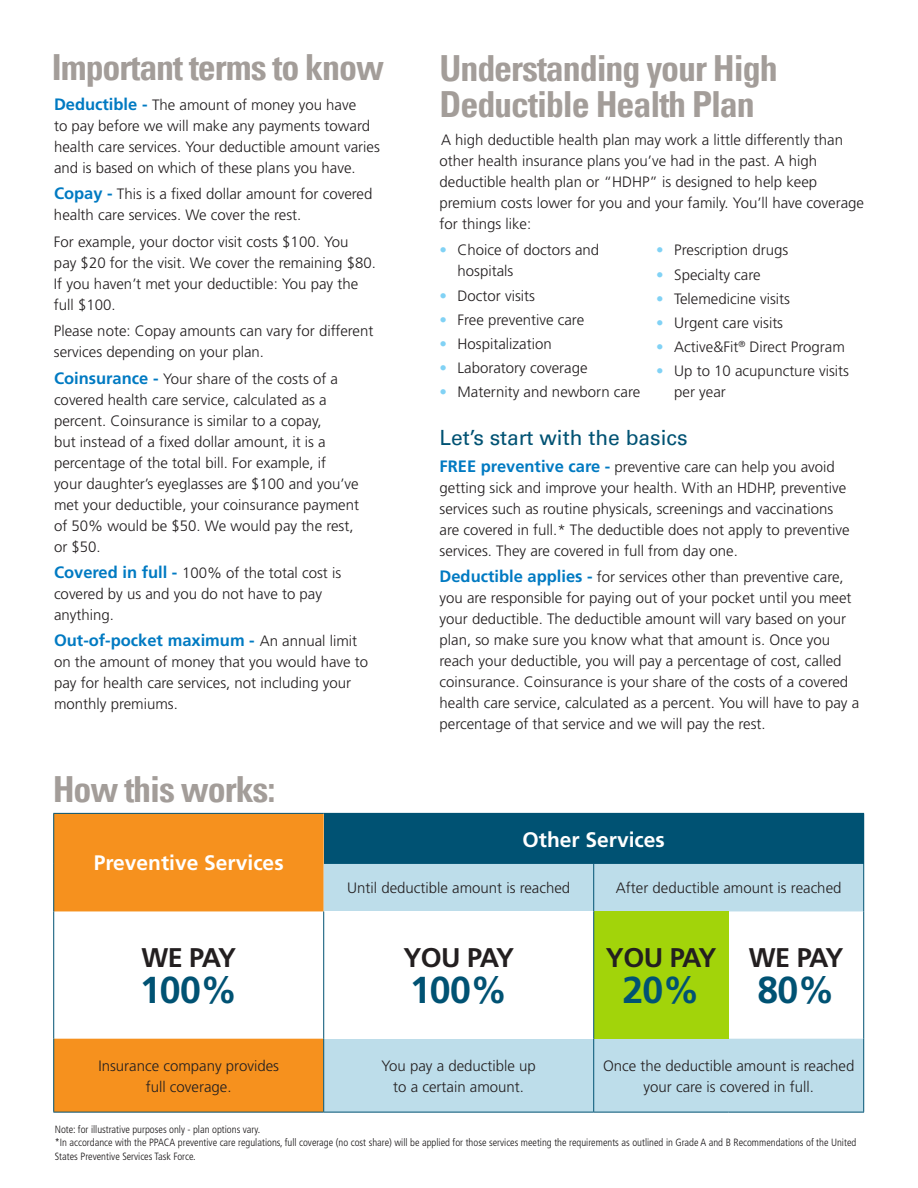
<style>
.page{position:relative;width:918px;height:1188px;background:#fff}
.page>*{position:absolute;margin:0;border:0;box-sizing:border-box;transform-origin:0 0}
.t1{font:700 37.5px "Frutiger";letter-spacing:-.02em;color:#005273}
.t2{font:700 condensed 36px/36px "Univers LT Pro";letter-spacing:-.03em;color:#a39d99}
.t3{font:700 27px "Frutiger";letter-spacing:-.095em;color:#231f20}
.t4{font:700 21px "Frutiger";color:#fff}
.t5{font:21px "Univers LT Pro 55 Roman";color:#005273}
.t6{font:700 16.5px "Frutiger";color:#007ac2}
.t7{font:300 15px/21px "Frutiger";color:#211d1e}
.t8{font:300 15px/21px "Frutiger";color:#231f20;text-align:center}
.t9{font:300 condensed 10.5px/13.5px "Frutiger";color:#181516}
.s1{font-weight:700;font-size:16.5px;color:#007ac2}
.s2{font-weight:300;font-size:15px;color:#211d1e}
.s3{color:#81d2f5}
</style>
<div class="page">
<svg style="left:54px;top:814px;width:270px;height:298px;fill:#f6911e"></svg>
<div style="left:324px;top:813px;width:540px;height:51px;background:#005273"></div>
<svg style="left:324px;top:864px;width:539px;height:248px;fill:#bdddea"></svg>
<div style="left:324px;top:911px;width:270px;height:128px;background:#fff"></div>
<div style="left:594px;top:911px;width:135px;height:128px;background:#a2d40a"></div>
<hr style="left:323px;top:911px;width:1px;height:128px;background:#005273">
<hr style="left:323px;top:1039px;width:1px;height:73px;background:#005273">
<hr style="left:593px;top:1039px;width:1px;height:73px;background:#005273">
<hr style="left:53px;top:813px;width:271px;height:1px;background:#005273">
<hr style="left:53px;top:814px;width:1px;height:50px;background:#005273">
<hr style="left:53px;top:864px;width:1px;height:47px;background:#005273">
<hr style="left:863px;top:864px;width:1px;height:47px;background:#005273">
<hr style="left:53px;top:911px;width:1px;height:128px;background:#005273">
<hr style="left:863px;top:911px;width:1px;height:128px;background:#005273">
<hr style="left:53px;top:1039px;width:1px;height:73px;background:#005273">
<hr style="left:863px;top:1039px;width:1px;height:73px;background:#005273">
<hr style="left:53px;top:1112px;width:271px;height:1px;background:#005273">
<hr style="left:324px;top:1112px;width:270px;height:1px;background:#005273">
<hr style="left:594px;top:1112px;width:135px;height:1px;background:#005273">
<hr style="left:729px;top:1112px;width:135px;height:1px;background:#005273">
<hr style="left:593px;top:864px;width:1px;height:47px;background:#005273">
<hr style="left:593px;top:911px;width:1px;height:128px;background:#005273">
<h2 class="t2" style="left:52px;top:49px;width:334px">Important terms to know</h2>
<p class="t7" style="left:54px;top:95px;width:327px"><span class="s1">Deductible -</span> The amount of money you have<br>to pay before we will make any payments toward health care services. Your deductible amount varies and is based on which of these plans you have.</p>
<p class="t7" style="left:54px;top:184px;width:320px"><span class="s1">Copay -</span> This is a fixed dollar amount for covered health care services. We cover the rest.</p>
<p class="t7" style="left:54px;top:231px;width:324px">For example, your doctor visit costs $100. You<br>pay $20 for the visit. We cover the remaining $80.<br>If you haven’t met your deductible: You pay the full $100.</p>
<p class="t7" style="left:54px;top:321px;width:321px">Please note: Copay amounts can vary for different services depending on your plan.</p>
<p class="t7" style="left:54px;top:368px;width:307px"><span class="s1">Coinsurance -</span> Your share of the costs of a covered health care service, calculated as a percent. Coinsurance is similar to a copay,<br>but instead of a fixed dollar amount, it is a percentage of the total bill. For example, if<br>your daughter’s eyeglasses are $100 and you’ve met your deductible, your coinsurance payment of 50% would be $50. We would pay the rest, or $50.</p>
<p class="t7" style="left:54px;top:563px;width:289px"><span class="s1">Covered in full -</span> 100% of the total cost is covered by us and you do not have to pay anything.</p>
<p class="t6" style="left:54px;top:631px;width:305px">Out-of-pocket maximum - <span class="s2">An annual limit</span></p>
<p class="t7" style="left:54px;top:652px;width:316px">on the amount of money that you would have to pay for health care services, not including your monthly premiums.</p>
<h2 class="t2" style="left:53px;top:771px;width:224px">How this works:</h2>
<h2 class="t2" style="left:440px;top:50px;width:340px">Understanding your High<br>Deductible Health Plan</h2>
<p class="t7" style="left:440px;top:129px;width:426px">A high deductible health plan may work a little differently than other health insurance plans you’ve had in the past. A high deductible health plan or “HDHP” is designed to help keep premium costs lower for you and your family. You’ll have coverage for things like:</p>
<p class="t7" style="left:458px;top:240px;width:143px;text-indent:-18px"><span class="s3">•</span> Choice of doctors and hospitals</p>
<p class="t7" style="left:440px;top:285px;width:97px"><span class="s3">•</span> Doctor visits</p>
<p class="t7" style="left:440px;top:309px;width:146px"><span class="s3">•</span> Free preventive care</p>
<p class="t7" style="left:440px;top:334px;width:114px"><span class="s3">•</span> Hospitalization</p>
<p class="t7" style="left:440px;top:358px;width:149px"><span class="s3">•</span> Laboratory coverage</p>
<p class="t7" style="left:440px;top:382px;width:202px"><span class="s3">•</span> Maternity and newborn care</p>
<p class="t7" style="left:656px;top:240px;width:133px"><span class="s3">•</span> Prescription drugs</p>
<p class="t7" style="left:656px;top:264px;width:106px"><span class="s3">•</span> Specialty care</p>
<p class="t7" style="left:656px;top:288px;width:135px"><span class="s3">•</span> Telemedicine visits</p>
<p class="t7" style="left:656px;top:313px;width:128px"><span class="s3">•</span> Urgent care visits</p>
<p class="t8" style="left:656px;top:337px;width:190px"><span class="s3">•</span> Active&amp;Fit<sup>®</sup> Direct Program</p>
<p class="t8" style="left:674px;top:361px;width:176px;text-align:left;text-indent:-18px"><span class="s3">•</span> Up to 10 acupuncture visits per year</p>
<h3 class="t5" style="left:440px;top:424px;width:250px">Let’s start with the basics</h3>
<p class="t7" style="left:440px;top:456px;width:412px"><span class="s1">FREE preventive care -</span> preventive care can help you avoid getting sick and improve your health. With an HDHP, preventive services such as routine physicals, screenings and vaccinations are covered in full.* The deductible does not apply to preventive services. They are covered in full from day one.</p>
<p class="t7" style="left:440px;top:567px;width:421px"><span class="s1">Deductible applies -</span> for services other than preventive care, you are responsible for paying out of your pocket until you meet your deductible. The deductible amount will vary based on your plan, so make sure you know what that amount is. Once you reach your deductible, you will pay a percentage of cost, called coinsurance. Coinsurance is your share of the costs of a covered health care service, calculated as a percent. You will have to pay a percentage of that service and we will pay the rest.</p>
<p class="t4" style="left:94px;top:851px;width:191px">Preventive Services</p>
<p class="t3" style="left:141px;top:942px;width:96px">WE PAY</p>
<p class="t1" style="left:140px;top:968px;width:99px">100%</p>
<p class="t4" style="left:523px;top:827px;width:144px">Other Services</p>
<p class="t8" style="left:347px;top:878px;width:225px">Until deductible amount is reached</p>
<p class="t8" style="left:616px;top:878px;width:227px">After deductible amount is reached</p>
<p class="t3" style="left:403px;top:942px;width:112px">YOU PAY</p>
<p class="t1" style="left:410px;top:968px;width:99px">100%</p>
<p class="t3" style="left:606px;top:942px;width:112px">YOU PAY</p>
<p class="t1" style="left:622px;top:968px;width:79px">20%</p>
<p class="t3" style="left:749px;top:942px;width:96px">WE PAY</p>
<p class="t1" style="left:757px;top:968px;width:79px">80%</p>
<p class="t8" style="left:98px;top:1055px;width:182px">Insurance company provides full coverage.</p>
<p class="t8" style="left:381px;top:1055px;width:156px">You pay a deductible up to a certain amount.</p>
<p class="t8" style="left:603px;top:1055px;width:253px">Once the deductible amount is reached your care is covered in full.</p>
<p class="t9" style="left:55px;top:1122px;width:207px">Note: for illustrative purposes only - plan options vary.</p>
<p class="t9" style="left:55px;top:1136px;width:803px">*In accordance with the PPACA preventive care regulations, full coverage (no cost share) will be applied for those services meeting the requirements as outlined in Grade A and B Recommendations of the United<br>States Preventive Services Task Force.</p>
</div>
